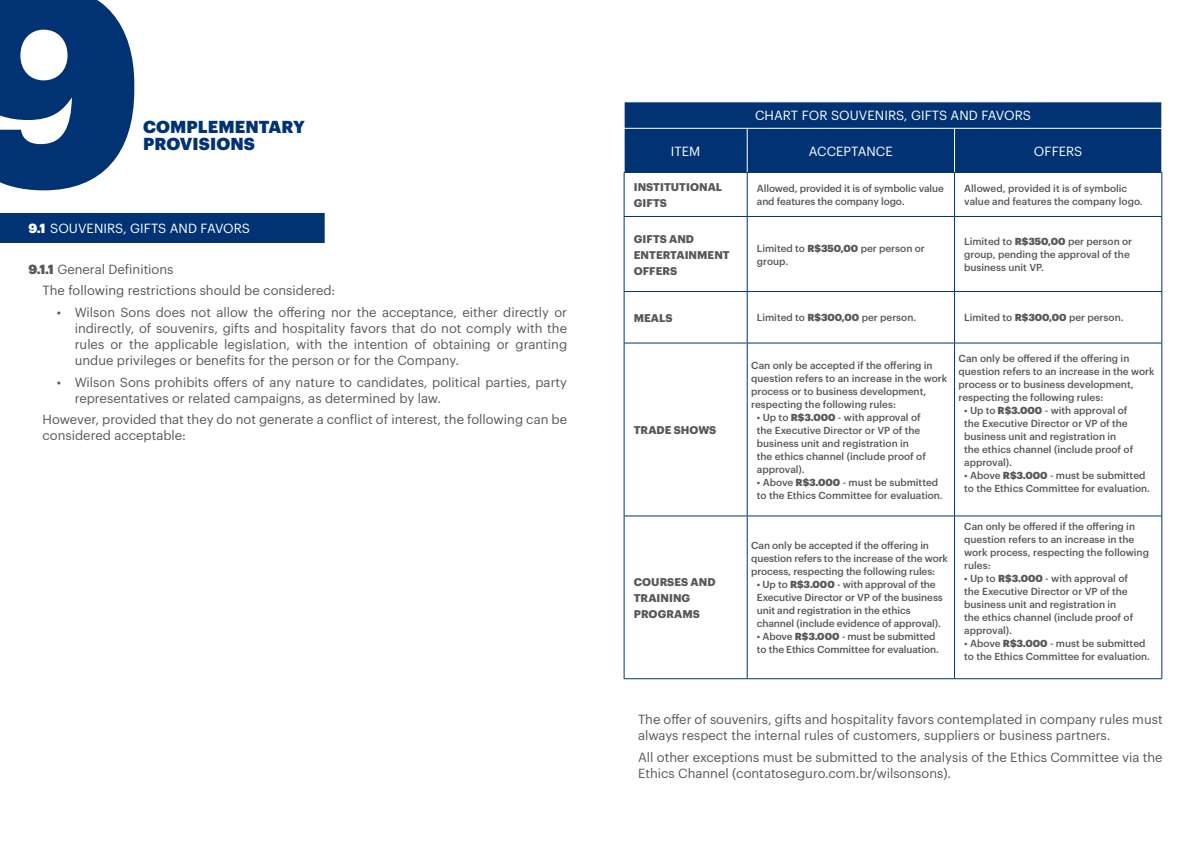
<style>
.page{position:relative;width:1191px;height:842px;background:#fff}
.page>*{position:absolute;margin:0;border:0;box-sizing:border-box;transform-origin:0 0}
.t1{font:900 277px "Graphik";color:#013374}
.t2{font:900 17px "Graphik";letter-spacing:.005em;color:#013374}
.t3{font:13px/16px "Graphik";color:#57585a}
.t4{font:13px "Graphik";letter-spacing:.005em;color:#fff}
.t5{font:700 11px/16px "Graphik";letter-spacing:.005em;color:#57585a}
.t6{font:500 10px/13px "Graphik";color:#57585a}
.s1{font-weight:900}
</style>
<div class="page">
<div style="left:0;top:213px;width:325px;height:30px;background:#013374"></div>
<div style="left:624px;top:102px;width:538px;height:70px;background:#013374"></div>
<hr style="left:624px;top:128px;width:123px;height:1px;background:#fff">
<hr style="left:624px;top:129px;width:1px;height:43px;background:#fff">
<hr style="left:747px;top:128px;width:207px;height:1px;background:#fff">
<hr style="left:954px;top:128px;width:208px;height:1px;background:#fff">
<hr style="left:747px;top:129px;width:1px;height:43px;background:#fff">
<hr style="left:954px;top:129px;width:1px;height:43px;background:#fff">
<hr style="left:1161px;top:129px;width:1px;height:43px;background:#fff">
<hr style="left:624px;top:172px;width:123px;height:1px;background:#013374">
<hr style="left:747px;top:172px;width:207px;height:1px;background:#013374">
<hr style="left:954px;top:172px;width:208px;height:1px;background:#013374">
<hr style="left:624px;top:173px;width:1px;height:43px;background:#013374">
<hr style="left:747px;top:173px;width:1px;height:43px;background:#013374">
<hr style="left:954px;top:173px;width:1px;height:43px;background:#013374">
<hr style="left:1161px;top:173px;width:1px;height:43px;background:#013374">
<hr style="left:624px;top:216px;width:123px;height:1px;background:#013374">
<hr style="left:624px;top:217px;width:1px;height:74px;background:#013374">
<hr style="left:747px;top:216px;width:207px;height:1px;background:#013374">
<hr style="left:747px;top:217px;width:1px;height:74px;background:#013374">
<hr style="left:954px;top:216px;width:208px;height:1px;background:#013374">
<hr style="left:954px;top:217px;width:1px;height:74px;background:#013374">
<hr style="left:1161px;top:217px;width:1px;height:74px;background:#013374">
<hr style="left:624px;top:291px;width:123px;height:1px;background:#013374">
<hr style="left:624px;top:292px;width:1px;height:51px;background:#013374">
<hr style="left:747px;top:291px;width:207px;height:1px;background:#013374">
<hr style="left:747px;top:292px;width:1px;height:51px;background:#013374">
<hr style="left:954px;top:291px;width:208px;height:1px;background:#013374">
<hr style="left:954px;top:292px;width:1px;height:51px;background:#013374">
<hr style="left:1161px;top:292px;width:1px;height:51px;background:#013374">
<hr style="left:624px;top:343px;width:123px;height:1px;background:#013374">
<hr style="left:624px;top:343px;width:1px;height:173px;background:#013374">
<hr style="left:747px;top:343px;width:207px;height:1px;background:#013374">
<hr style="left:747px;top:343px;width:1px;height:173px;background:#013374">
<hr style="left:954px;top:343px;width:208px;height:1px;background:#013374">
<hr style="left:954px;top:343px;width:1px;height:173px;background:#013374">
<hr style="left:1161px;top:343px;width:1px;height:173px;background:#013374">
<hr style="left:624px;top:516px;width:123px;height:1px;background:#013374">
<hr style="left:624px;top:516px;width:1px;height:162px;background:#013374">
<hr style="left:747px;top:516px;width:207px;height:1px;background:#013374">
<hr style="left:747px;top:516px;width:1px;height:162px;background:#013374">
<hr style="left:954px;top:516px;width:208px;height:1px;background:#013374">
<hr style="left:954px;top:516px;width:1px;height:162px;background:#013374">
<hr style="left:1161px;top:516px;width:1px;height:162px;background:#013374">
<hr style="left:624px;top:678px;width:123px;height:1px;background:#013374">
<hr style="left:747px;top:678px;width:207px;height:1px;background:#013374">
<hr style="left:954px;top:678px;width:208px;height:1px;background:#013374">
<h1 class="t1" style="left:-47px;top:-129px;width:191px">9</h1>
<h2 class="t2" style="left:143px;top:114px;width:163px">COMPLEMENTARY</h2>
<h2 class="t2" style="left:143px;top:131px;width:113px">PROVISIONS</h2>
<h3 class="t4" style="left:28px;top:219px;width:223px"><span class="s1">9.1</span> SOUVENIRS, GIFTS AND FAVORS</h3>
<h3 class="t3" style="left:43px;top:257px;width:294px;line-height:21.7px;text-indent:-14px"><span class="s1">9.1.1</span> General Definitions<br>The following restrictions should be considered:</h3>
<p class="t3" style="left:75px;top:303px;width:494px;text-align:justify;text-indent:-18px">• Wilson Sons does not allow the offering nor the acceptance, either directly or indirectly, of souvenirs, gifts and hospitality favors that do not comply with the rules or the applicable legislation, with the intention of obtaining or granting undue privileges or benefits for the person or for the Company.</p>
<h3 class="t3" style="left:75px;top:373px;width:494px;text-indent:-18px">• Wilson Sons prohibits offers of any nature to candidates, political parties, party representatives or related campaigns, as determined by law.</h3>
<h3 class="t3" style="left:43px;top:410px;width:526px">However, provided that they do not generate a conflict of interest, the following can be considered acceptable:</h3>
<h3 class="t4" style="left:755px;top:106px;width:277px">CHART FOR SOUVENIRS, GIFTS AND FAVORS</h3>
<h3 class="t4" style="left:671px;top:141px;width:31px">ITEM</h3>
<h3 class="t4" style="left:809px;top:141px;width:86px">ACCEPTANCE</h3>
<h3 class="t4" style="left:1034px;top:141px;width:50px">OFFERS</h3>
<p class="t5" style="left:634px;top:178px;width:90px">INSTITUTIONAL<br>GIFTS</p>
<p class="t6" style="left:757px;top:181px;width:189px">Allowed, provided it is of symbolic value and features the company logo.</p>
<p class="t6" style="left:964px;top:181px;width:180px">Allowed, provided it is of symbolic value and features the company logo.</p>
<p class="t5" style="left:634px;top:230px;width:97px">GIFTS AND<br>ENTERTAINMENT<br>OFFERS</p>
<p class="t6" style="left:757px;top:241px;width:169px">Limited to <span class="s1">R$350,00</span> per person or group.</p>
<p class="t6" style="left:964px;top:234px;width:169px">Limited to <span class="s1">R$350,00</span> per person or group, pending the approval of the business unit VP.</p>
<p class="t5" style="left:634px;top:309px;width:40px">MEALS</p>
<p class="t6" style="left:757px;top:310px;width:161px">Limited to <span class="s1">R$300,00</span> per person.</p>
<p class="t6" style="left:964px;top:310px;width:161px">Limited to <span class="s1">R$300,00</span> per person.</p>
<p class="t5" style="left:634px;top:421px;width:84px">TRADE SHOWS</p>
<p class="t5" style="left:634px;top:573px;width:83px">COURSES AND<br>TRAINING<br>PROGRAMS</p>
<p class="t6" style="left:751px;top:358px;width:198px">Can only be accepted if the offering in question refers to an increase in the work process or to business development, respecting the following rules:</p>
<p class="t6" style="left:757px;top:410px;width:171px">• Up to <span class="s1">R$3.000</span> - with approval of the Executive Director or VP of the business unit and registration in the ethics channel (include proof of approval).</p>
<p class="t6" style="left:757px;top:475px;width:187px">• Above <span class="s1">R$3.000</span> - must be submitted to the Ethics Committee for evaluation.</p>
<p class="t6" style="left:751px;top:538px;width:198px">Can only be accepted if the offering in question refers to the increase of the work process, respecting the following rules:</p>
<p class="t6" style="left:757px;top:577px;width:187px">• Up to <span class="s1">R$3.000</span> - with approval of the Executive Director or VP of the business unit and registration in the ethics channel (include evidence of approval).</p>
<p class="t6" style="left:757px;top:629px;width:184px">• Above <span class="s1">R$3.000</span> - must be submitted to the Ethics Committee for evaluation.</p>
<p class="t6" style="left:958px;top:351px;width:198px">Can only be offered if the offering in question refers to an increase in the work process or to business development, respecting the following rules:</p>
<p class="t6" style="left:964px;top:403px;width:171px">• Up to <span class="s1">R$3.000</span> - with approval of the Executive Director or VP of the business unit and registration in the ethics channel (include proof of approval).</p>
<p class="t6" style="left:964px;top:468px;width:187px">• Above <span class="s1">R$3.000</span> - must be submitted to the Ethics Committee for evaluation.</p>
<p class="t6" style="left:964px;top:519px;width:186px">Can only be offered if the offering in question refers to an increase in the work process, respecting the following rules:</p>
<p class="t6" style="left:964px;top:571px;width:171px">• Up to <span class="s1">R$3.000</span> - with approval of the Executive Director or VP of the business unit and registration in the ethics channel (include proof of approval).</p>
<p class="t6" style="left:964px;top:636px;width:187px">• Above <span class="s1">R$3.000</span> - must be submitted to the Ethics Committee for evaluation.</p>
<h3 class="t3" style="left:638px;top:710px;width:526px">The offer of souvenirs, gifts and hospitality favors contemplated in company rules must always respect the internal rules of customers, suppliers or business partners.</h3>
<h3 class="t3" style="left:638px;top:748px;width:526px">All other exceptions must be submitted to the analysis of the Ethics Committee via the<br>Ethics Channel (contatoseguro.com.br/wilsonsons).</h3>
</div>
